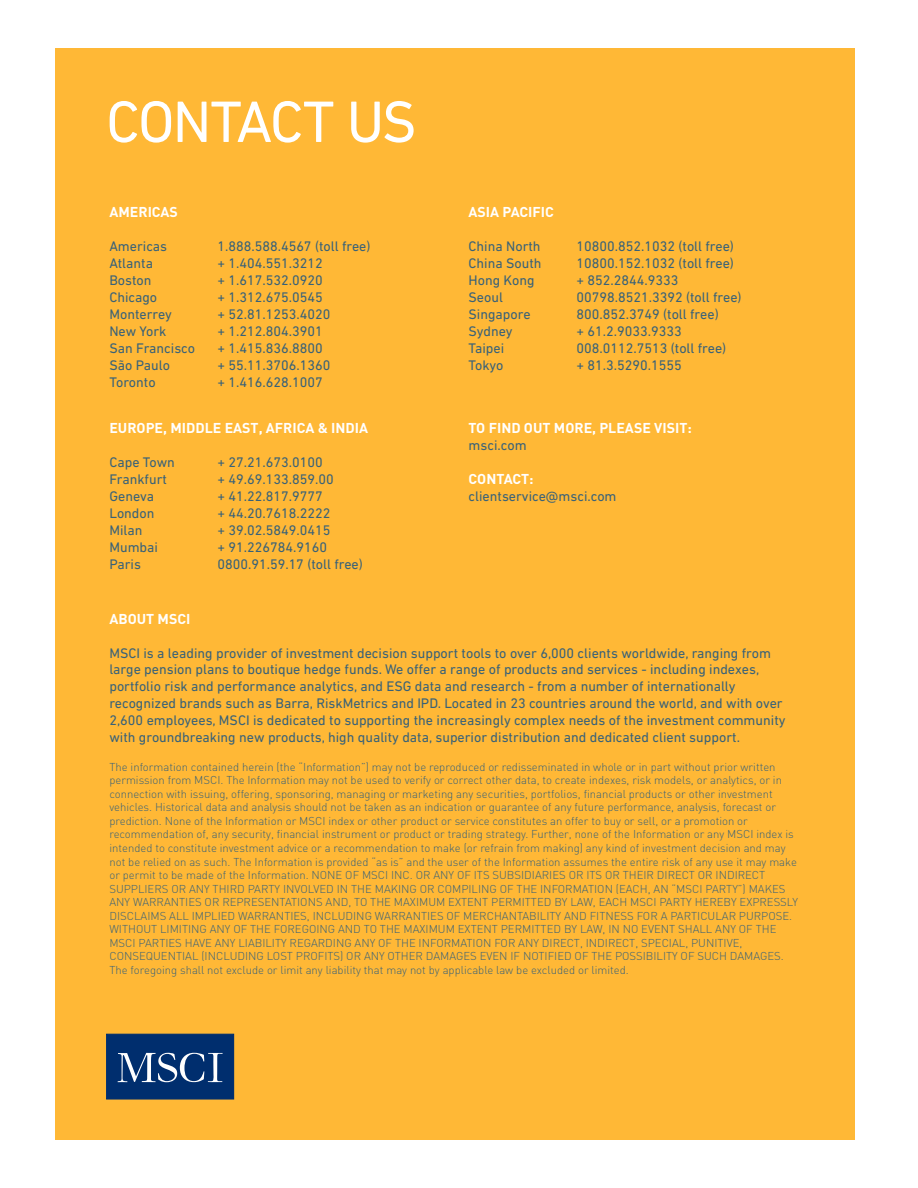
<style>
.page{position:relative;width:918px;height:1188px;background:#fff}
.page>*{position:absolute;margin:0;border:0;box-sizing:border-box;transform-origin:0 0}
.t1{font:59.4px "DIN Next LT Pro";letter-spacing:-.035em;color:#fff}
.t2{font:14.1px/17px "DIN Next LT Pro";color:#376179}
.t3{font:700 14.1px "DIN";color:#fff}
.t4{font:300 11.25px/13.5px "DIN";color:#376179}
</style>
<div class="page">
<div style="left:55px;top:48px;width:799px;height:1092px;background:#ffb836"></div>
<div style="left:106px;top:1034px;width:128px;height:66px;background:#002e6e;border:1px solid #002e6e"></div>
<svg style="left:118px;top:1053px;width:105px;height:29px"></svg>
<h1 class="t1" style="left:106px;top:87px;width:312px">CONTACT US</h1>
<p class="t3" style="left:109px;top:203px;width:70px">AMERICAS</p>
<p class="t2" style="left:109px;top:237px;width:59px">Americas</p>
<p class="t2" style="left:217px;top:237px;width:155px">1.888.588.4567 (toll free)</p>
<p class="t2" style="left:109px;top:254px;width:45px">Atlanta</p>
<p class="t2" style="left:217px;top:254px;width:107px">+ 1.404.551.3212</p>
<p class="t2" style="left:109px;top:271px;width:44px">Boston</p>
<p class="t2" style="left:217px;top:271px;width:107px">+ 1.617.532.0920</p>
<p class="t2" style="left:109px;top:288px;width:49px">Chicago</p>
<p class="t2" style="left:217px;top:288px;width:107px">+ 1.312.675.0545</p>
<p class="t2" style="left:109px;top:305px;width:64px">Monterrey</p>
<p class="t2" style="left:217px;top:305px;width:114px">+ 52.81.1253.4020</p>
<p class="t2" style="left:109px;top:322px;width:59px">New York</p>
<p class="t2" style="left:217px;top:322px;width:107px">+ 1.212.804.3901</p>
<p class="t2" style="left:109px;top:339px;width:87px">San Francisco</p>
<p class="t2" style="left:217px;top:339px;width:107px">+ 1.415.836.8800</p>
<p class="t2" style="left:109px;top:356px;width:62px">São Paulo</p>
<p class="t2" style="left:217px;top:356px;width:114px">+ 55.11.3706.1360</p>
<p class="t2" style="left:109px;top:373px;width:48px">Toronto</p>
<p class="t2" style="left:217px;top:373px;width:107px">+ 1.416.628.1007</p>
<p class="t3" style="left:109px;top:419px;width:260px">EUROPE, MIDDLE EAST, AFRICA &amp; INDIA</p>
<p class="t2" style="left:109px;top:453px;width:67px">Cape Town</p>
<p class="t2" style="left:217px;top:453px;width:107px">+ 27.21.673.0100</p>
<p class="t2" style="left:109px;top:470px;width:59px">Frankfurt</p>
<p class="t2" style="left:217px;top:470px;width:118px">+ 49.69.133.859.00</p>
<p class="t2" style="left:109px;top:487px;width:46px">Geneva</p>
<p class="t2" style="left:217px;top:487px;width:107px">+ 41.22.817.9777</p>
<p class="t2" style="left:109px;top:504px;width:47px">London</p>
<p class="t2" style="left:217px;top:504px;width:114px">+ 44.20.7618.2222</p>
<p class="t2" style="left:109px;top:521px;width:35px">Milan</p>
<p class="t2" style="left:217px;top:521px;width:114px">+ 39.02.5849.0415</p>
<p class="t2" style="left:109px;top:538px;width:50px">Mumbai</p>
<p class="t2" style="left:217px;top:538px;width:111px">+ 91.226784.9160</p>
<p class="t2" style="left:109px;top:555px;width:33px">Paris</p>
<p class="t2" style="left:217px;top:555px;width:147px">0800.91.59.17 (toll free)</p>
<p class="t3" style="left:469px;top:203px;width:87px">ASIA PACIFIC</p>
<p class="t2" style="left:469px;top:237px;width:74px">China North</p>
<p class="t2" style="left:577px;top:237px;width:159px">10800.852.1032 (toll free)</p>
<p class="t2" style="left:469px;top:254px;width:75px">China South</p>
<p class="t2" style="left:577px;top:254px;width:159px">10800.152.1032 (toll free)</p>
<p class="t2" style="left:469px;top:271px;width:68px">Hong Kong</p>
<p class="t2" style="left:577px;top:271px;width:103px">+ 852.2844.9333</p>
<p class="t2" style="left:469px;top:288px;width:36px">Seoul</p>
<p class="t2" style="left:577px;top:288px;width:167px">00798.8521.3392 (toll free)</p>
<p class="t2" style="left:469px;top:305px;width:64px">Singapore</p>
<p class="t2" style="left:577px;top:305px;width:144px">800.852.3749 (toll free)</p>
<p class="t2" style="left:469px;top:322px;width:46px">Sydney</p>
<p class="t2" style="left:577px;top:322px;width:107px">+ 61.2.9033.9333</p>
<p class="t2" style="left:469px;top:339px;width:37px">Taipei</p>
<p class="t2" style="left:577px;top:339px;width:151px">008.0112.7513 (toll free)</p>
<p class="t2" style="left:469px;top:356px;width:36px">Tokyo</p>
<p class="t2" style="left:577px;top:356px;width:107px">+ 81.3.5290.1555</p>
<p class="t3" style="left:469px;top:419px;width:225px">TO FIND OUT MORE, PLEASE VISIT:</p>
<p class="t2" style="left:469px;top:437px;width:60px">msci.com</p>
<p class="t3" style="left:469px;top:470px;width:66px">CONTACT:</p>
<p class="t2" style="left:469px;top:487px;width:150px">clientservice@msci.com</p>
<p class="t3" style="left:109px;top:609px;width:83px">ABOUT MSCI</p>
<p class="t2" style="left:109px;top:644px;width:678px">MSCI is a leading provider of investment decision support tools to over 6,000 clients worldwide, ranging from large pension plans to boutique hedge funds. We offer a range of products and services - including indexes, portfolio risk and performance analytics, and ESG data and research - from a number of internationally recognized brands such as Barra, RiskMetrics and IPD. Located in 23 countries around the world, and with over 2,600 employees, MSCI is dedicated to supporting the increasingly complex needs of the investment community with groundbreaking new products, high quality data, superior distribution and dedicated client support.</p>
<p class="t4" style="left:109px;top:760px;width:690px">The information contained herein (the “Information”) may not be reproduced or redisseminated in whole or in part without prior written permission from MSCI. The Information may not be used to verify or correct other data, to create indexes, risk models, or analytics, or in connection with issuing, offering, sponsoring, managing or marketing any securities, portfolios, financial products or other investment vehicles. Historical data and analysis should not be taken as an indication or guarantee of any future performance, analysis, forecast or prediction. None of the Information or MSCI index or other product or service constitutes an offer to buy or sell, or a promotion or recommendation of, any security, financial instrument or product or trading strategy. Further, none of the Information or any MSCI index is intended to constitute investment advice or a recommendation to make (or refrain from making) any kind of investment decision and may not be relied on as such. The Information is provided “as is” and the user of the Information assumes the entire risk of any use it may make or permit to be made of the Information. NONE OF MSCI INC. OR ANY OF ITS SUBSIDIARIES OR ITS OR THEIR DIRECT OR INDIRECT SUPPLIERS OR ANY THIRD PARTY INVOLVED IN THE MAKING OR COMPILING OF THE INFORMATION (EACH, AN “MSCI PARTY”) MAKES ANY WARRANTIES OR REPRESENTATIONS AND, TO THE MAXIMUM EXTENT PERMITTED BY LAW, EACH MSCI PARTY HEREBY EXPRESSLY DISCLAIMS ALL IMPLIED WARRANTIES, INCLUDING WARRANTIES OF MERCHANTABILITY AND FITNESS FOR A PARTICULAR PURPOSE.<br>WITHOUT LIMITING ANY OF THE FOREGOING AND TO THE MAXIMUM EXTENT PERMITTED BY LAW, IN NO EVENT SHALL ANY OF THE MSCI PARTIES HAVE ANY LIABILITY REGARDING ANY OF THE INFORMATION FOR ANY DIRECT, INDIRECT, SPECIAL, PUNITIVE, CONSEQUENTIAL (INCLUDING LOST PROFITS) OR ANY OTHER DAMAGES EVEN IF NOTIFIED OF THE POSSIBILITY OF SUCH DAMAGES.<br>The foregoing shall not exclude or limit any liability that may not by applicable law be excluded or limited.</p>
</div>
